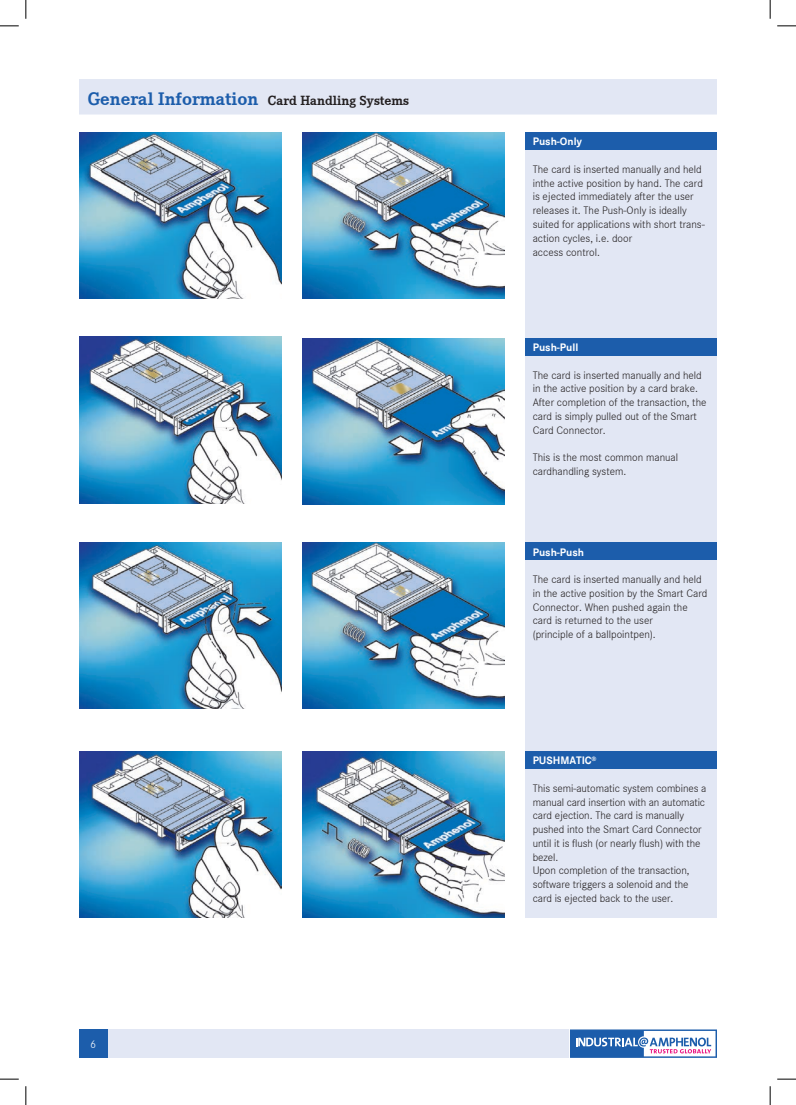
<style>
.page{position:relative;width:796px;height:1105px;background:#fff}
.page>*{position:absolute;margin:0;border:0;box-sizing:border-box;transform-origin:0 0}
.t1{font:700 13.75px "Corporate E";color:#231f20}
.t2{font:300 11.25px/13.8px "Corporate S";color:#231f20}
.t3{font:700 11.25px "Corporate S";color:#fff}
.t4{font:300 11.25px "Corporate S";color:#fff}
.s1{font-size:18.75px;color:#1c5dab}
</style>
<div class="page">
<svg style="left:570px;top:1029px;width:147px;height:28px"></svg>
<div style="left:79px;top:1029px;width:28px;height:28px;background:#1c5dab"></div>
<div style="left:109px;top:1029px;width:460px;height:28px;background:#e2e7f4"></div>
<div style="left:79px;top:79px;width:638px;height:35px;background:#e2e7f4"></div>
<div style="left:525px;top:132px;width:192px;height:785px;background:#e2e7f4"></div>
<img style="left:79px;top:336px;width:202px;height:167px">
<img style="left:302px;top:338px;width:202px;height:166px">
<div style="left:525px;top:338px;width:192px;height:18px;background:#1c5dab"></div>
<img style="left:79px;top:542px;width:202px;height:166px">
<img style="left:302px;top:542px;width:202px;height:166px">
<div style="left:525px;top:542px;width:192px;height:17px;background:#1c5dab"></div>
<img style="left:79px;top:751px;width:202px;height:166px">
<img style="left:302px;top:751px;width:202px;height:166px">
<div style="left:525px;top:751px;width:192px;height:17px;background:#1c5dab"></div>
<img style="left:79px;top:132px;width:202px;height:167px">
<img style="left:302px;top:132px;width:202px;height:167px">
<div style="left:525px;top:132px;width:192px;height:18px;background:#1c5dab"></div>
<svg style="left:0;top:25px;width:19px;height:2px"></svg>
<svg style="left:777px;top:25px;width:19px;height:2px"></svg>
<svg style="left:0;top:1078px;width:19px;height:1px"></svg>
<svg style="left:777px;top:1078px;width:19px;height:1px"></svg>
<svg style="left:25px;top:0;width:2px;height:19px"></svg>
<svg style="left:25px;top:1086px;width:2px;height:18px"></svg>
<svg style="left:769px;top:0;width:2px;height:19px"></svg>
<svg style="left:769px;top:1086px;width:2px;height:18px"></svg>
<p class="t1" style="left:88px;top:90px;width:323px"><span class="s1">General Information</span> Card Handling Systems</p>
<p class="t4" style="left:90px;top:1036px;width:7px">6</p>
<p class="t3" style="left:533px;top:133px;width:51px">Push-Only</p>
<p class="t2" style="left:533px;top:162px;width:174px">The card is inserted manually and held inthe active position by hand. The card is ejected immediately after the user releases it. The Push-Only is ideally suited for applications with short trans&shy;action cycles, i.e. door<br>access control.</p>
<p class="t3" style="left:533px;top:338px;width:47px">Push-Pull</p>
<p class="t2" style="left:533px;top:367px;width:175px">The card is inserted manually and held in the active position by a card brake.<br>After completion of the transaction, the card is simply pulled out of the Smart Card Connector.</p>
<p class="t2" style="left:533px;top:450px;width:147px">This is the most common manual cardhandling system.</p>
<p class="t3" style="left:533px;top:543px;width:53px">Push-Push</p>
<p class="t2" style="left:533px;top:571px;width:176px">The card is inserted manually and held in the active position by the Smart Card Connector. When pushed again the card is returned to the user<br>(principle of a ballpointpen).</p>
<p class="t3" style="left:533px;top:751px;width:65px">PUSHMATIC<sup>®</sup></p>
<p class="t2" style="left:533px;top:780px;width:175px">This semi-automatic system combines a manual card insertion with an automatic card ejection. The card is manually pushed into the Smart Card Connector until it is flush (or nearly flush) with the bezel.<br>Upon completion of the transaction, software triggers a solenoid and the card is ejected back to the user.</p>
</div>
